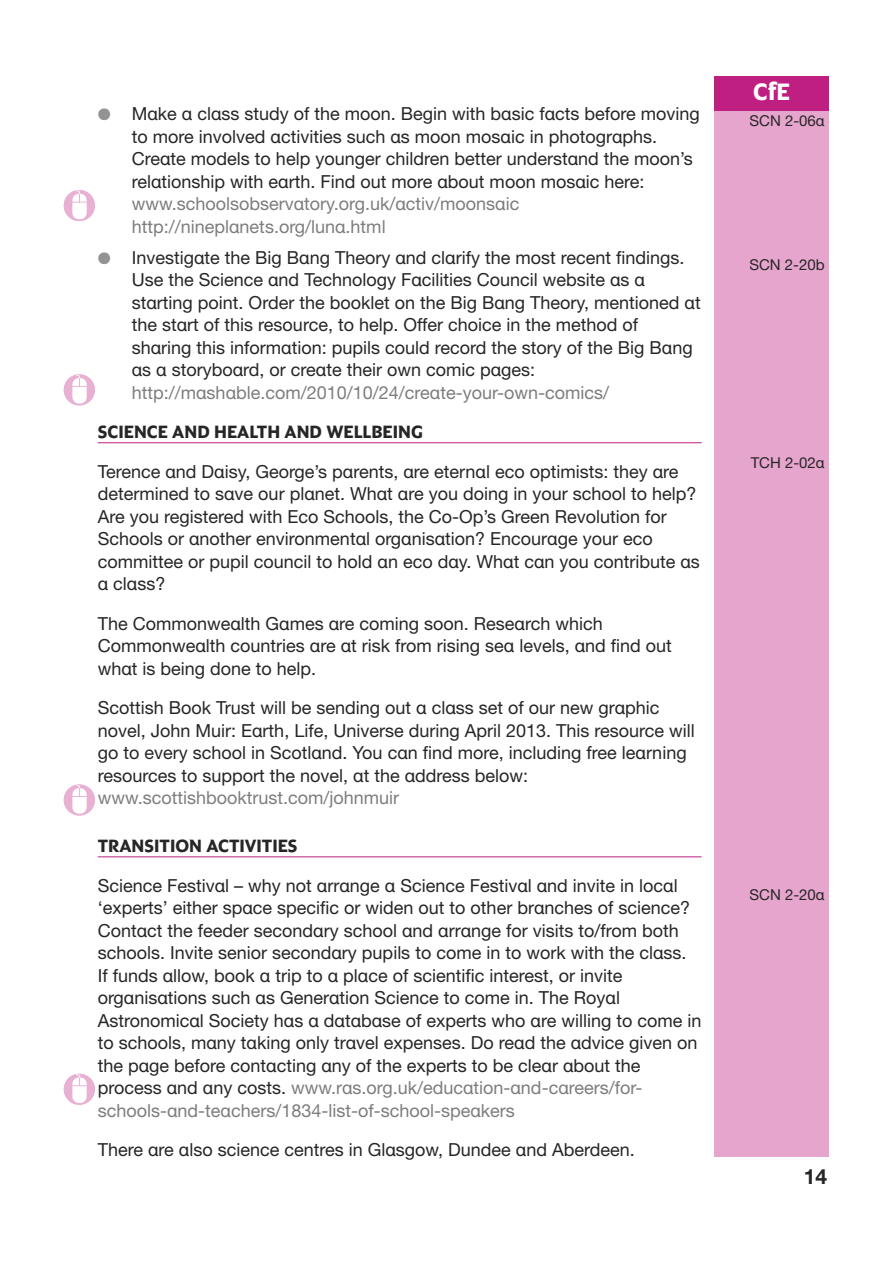
<style>
.page{position:relative;width:893px;height:1263px;background:#fff}
.page>*{position:absolute;margin:0;border:0;box-sizing:border-box;transform-origin:0 0}
.t1{font:700 24px "Altis Scot";color:#fff}
.t2{font:700 21px "Helvetica Neue Alta LT Std";color:#272627}
.t3{font:18px/22.5px "Helvetica Neue Alta LT Std";color:#272627}
.t4{font:18px/22.5px "Helvetica Neue Alta LT Std";color:#7d7d7d}
.t5{font:700 18px "Altis Scot";color:#272627}
.t6{font:15px "Helvetica Neue Alta LT Std";color:#272627}
.s1{color:#939393}
.s2{color:#7d7d7d}
</style>
<div class="page">
<hr style="left:98px;top:442px;width:604px;height:1px;background:#be1f81">
<hr style="left:98px;top:856px;width:604px;height:1px;background:#be1f81">
<div style="left:714px;top:111px;width:115px;height:1046px;background:#e5a5cc"></div>
<div style="left:714px;top:77px;width:115px;height:34px;background:#be1f81"></div>
<svg style="left:64px;top:190px;width:31px;height:31px"></svg>
<svg style="left:64px;top:374px;width:31px;height:31px"></svg>
<svg style="left:64px;top:784px;width:31px;height:31px"></svg>
<svg style="left:64px;top:1074px;width:31px;height:31px"></svg>
<p class="t3" style="left:132px;top:104px;width:570px;text-indent:-34px"><span class="s1">●</span> Make a class study of the moon. Begin with basic facts before moving to more involved activities such as moon mosaic in photographs.<br>Create models to help younger children better understand the moon’s relationship with earth. Find out more about moon mosaic here:</p>
<p class="t4" style="left:132px;top:194px;width:389px">www.schoolsobservatory.org.uk/activ/moonsaic http://nineplanets.org/luna.html</p>
<p class="t3" style="left:132px;top:248px;width:570px;text-indent:-34px"><span class="s1">●</span> Investigate the Big Bang Theory and clarify the most recent findings.<br>Use the Science and Technology Facilities Council website as a starting point. Order the booklet on the Big Bang Theory, mentioned at the start of this resource, to help. Offer choice in the method of sharing this information: pupils could record the story of the Big Bang as a storyboard, or create their own comic pages:</p>
<p class="t4" style="left:132px;top:383px;width:479px">http://mashable.com/2010/10/24/create-your-own-comics/</p>
<p class="t5" style="left:98px;top:424px;width:327px">SCIENCE AND HEALTH AND WELLBEING</p>
<p class="t3" style="left:98px;top:462px;width:604px">Terence and Daisy, George’s parents, are eternal eco optimists: they are determined to save our planet. What are you doing in your school to help?<br>Are you registered with Eco Schools, the Co-Op’s Green Revolution for Schools or another environmental organisation? Encourage your eco committee or pupil council to hold an eco day. What can you contribute as a class?</p>
<p class="t3" style="left:98px;top:614px;width:576px">The Commonwealth Games are coming soon. Research which<br>Commonwealth countries are at risk from rising sea levels, and find out what is being done to help.</p>
<p class="t3" style="left:98px;top:698px;width:598px">Scottish Book Trust will be sending out a class set of our new graphic novel, John Muir: Earth, Life, Universe during April 2013. This resource will go to every school in Scotland. You can find more, including free learning resources to support the novel, at the address below:</p>
<p class="t4" style="left:98px;top:788px;width:303px">www.scottishbooktrust.com/johnmuir</p>
<p class="t5" style="left:98px;top:838px;width:201px">TRANSITION ACTIVITIES</p>
<p class="t3" style="left:98px;top:876px;width:605px">Science Festival – why not arrange a Science Festival and invite in local ‘experts’ either space specific or widen out to other branches of science?<br>Contact the feeder secondary school and arrange for visits to/from both schools. Invite senior secondary pupils to come in to work with the class.<br>If funds allow, book a trip to a place of scientific interest, or invite organisations such as Generation Science to come in. The Royal Astronomical Society has a database of experts who are willing to come in to schools, many taking only travel expenses. Do read the advice given on the page before contacting any of the experts to be clear about the process and any costs. <span class="s2">www.ras.org.uk/education-and-careers/for&shy;schools-and-teachers/1834-list-of-school-speakers</span></p>
<p class="t3" style="left:98px;top:1140px;width:538px">There are also science centres in Glasgow, Dundee and Aberdeen.</p>
<h1 class="t1" style="left:753px;top:82px;width:39px">CfE</h1>
<p class="t6" style="left:750px;top:115px;width:77px">SCN 2-06a</p>
<p class="t6" style="left:749px;top:259px;width:77px">SCN 2-20b</p>
<p class="t6" style="left:751px;top:457px;width:76px">TCH 2-02a</p>
<p class="t6" style="left:750px;top:889px;width:77px">SCN 2-20a</p>
<p class="t2" style="left:804px;top:1169px;width:25px">14</p>
</div>
